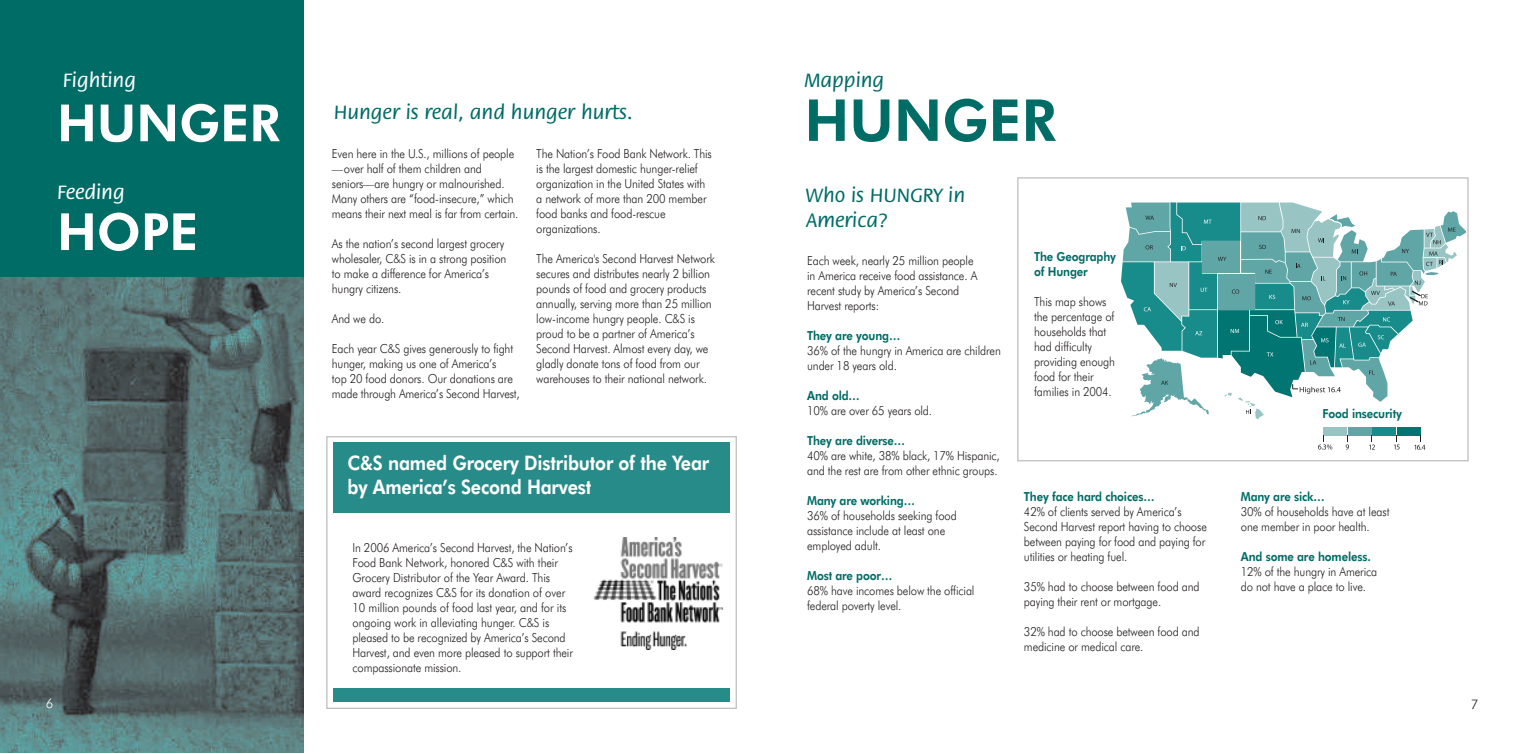
<style>
.page{position:relative;width:1530px;height:754px;background:#fff}
.page>*{position:absolute;margin:0;border:0;box-sizing:border-box;transform-origin:0 0}
.t1{font:800 57.88px "Futura BT";color:#006c66}
.t2{font:800 51.25px "Futura BT";color:#fff}
.t3{font:500 21.12px/25.4px "Flora";color:#006c66}
.t4{font:500 21.12px "Flora";color:#fff}
.t5{font:800 20px/24px "Futura BT";letter-spacing:-.01em;color:#fff;scale:.9 1}
.t6{font:300 13.25px "Futura BT";color:#fff}
.t7{font:300 13.25px "Futura BT";color:#231f20}
.t8{font:300 12.5px/15px "Futura BT";letter-spacing:-.01em;color:#231f20;scale:.9 1}
.t9{font:800 12.5px/15px "Futura BT";letter-spacing:-.01em;color:#006c66;scale:.9 1}
</style>
<div class="page">
<div style="left:326px;top:436px;width:411px;height:273px;border:1px solid #bcbdc0"></div>
<div style="left:0;top:0;width:304px;height:745px;background:#006c66"></div>
<img style="left:0;top:277px;width:304px;height:475px">
<img style="left:593px;top:537px;width:129px;height:112px">
<div style="left:333px;top:442px;width:397px;height:70px;background:#278c89"></div>
<div style="left:333px;top:687px;width:397px;height:14px;background:#278c89"></div>
<div style="left:1017px;top:177px;width:452px;height:284px;border:1px solid #bcbdc0"></div>
<svg style="left:1121px;top:202px;width:345px;height:217px"></svg>
<div style="left:1323px;top:427px;width:24px;height:8px;background:#99c4c4"></div>
<div style="left:1348px;top:427px;width:23px;height:8px;background:#60a6a6"></div>
<div style="left:1372px;top:427px;width:24px;height:8px;background:#188c8a"></div>
<div style="left:1397px;top:427px;width:24px;height:8px;background:#007571"></div>
<svg style="left:1318px;top:435px;width:14px;height:14px"></svg>
<svg style="left:1346px;top:435px;width:3px;height:14px"></svg>
<svg style="left:1369px;top:435px;width:6px;height:14px"></svg>
<svg style="left:1394px;top:435px;width:6px;height:14px"></svg>
<svg style="left:1414px;top:436px;width:11px;height:14px"></svg>
<h3 class="t4" style="left:63px;top:72px;width:75px">Fighting</h3>
<h2 class="t2" style="left:57px;top:102px;width:225px">HUNGER</h2>
<h3 class="t4" style="left:57px;top:183px;width:69px">Feeding</h3>
<h2 class="t2" style="left:57px;top:211px;width:143px">HOPE</h2>
<p class="t6" style="left:46px;top:697px;width:9px">6</p>
<h3 class="t3" style="left:334px;top:101px;width:301px">Hunger is real, and hunger hurts.</h3>
<p class="t8" style="left:332px;top:147px;width:209px">Even here in the U.S., millions of people —over half of them children and seniors—are hungry or malnourished.<br>Many others are “food-insecure,” which means their next meal is far from certain.</p>
<p class="t8" style="left:332px;top:237px;width:195px">As the nation’s second largest grocery wholesaler, C&amp;S is in a strong position to make a difference for America’s hungry citizens.</p>
<p class="t8" style="left:332px;top:312px;width:60px">And we do.</p>
<p class="t8" style="left:332px;top:342px;width:210px">Each year C&amp;S gives generously to fight hunger, making us one of America’s<br>top 20 food donors. Our donations are made through America’s Second Harvest,</p>
<p class="t8" style="left:536px;top:147px;width:197px">The Nation’s Food Bank Network. This is the largest domestic hunger-relief organization in the United States with a network of more than 200 member food banks and food-rescue organizations.</p>
<p class="t8" style="left:536px;top:252px;width:200px">The America's Second Harvest Network secures and distributes nearly 2 billion pounds of food and grocery products annually, serving more than 25 million low-income hungry people. C&amp;S is proud to be a partner of America’s Second Harvest. Almost every day, we gladly donate tons of food from our warehouses to their national network.</p>
<h3 class="t5" style="left:348px;top:452px;width:403px">C&amp;S named Grocery Distributor of the Year by America’s Second Harvest</h3>
<p class="t8" style="left:353px;top:541px;width:246px">In 2006 America’s Second Harvest, the Nation’s Food Bank Network, honored C&amp;S with their Grocery Distributor of the Year Award. This award recognizes C&amp;S for its donation of over 10 million pounds of food last year, and for its ongoing work in alleviating hunger. C&amp;S is pleased to be recognized by America’s Second Harvest, and even more pleased to support their compassionate mission.</p>
<h3 class="t3" style="left:804px;top:69px;width:81px">Mapping</h3>
<h1 class="t1" style="left:804px;top:97px;width:254px">HUNGER</h1>
<h3 class="t3" style="left:806px;top:184px;width:161px">Who is HUNGRY in<br>America?</h3>
<p class="t8" style="left:807px;top:254px;width:191px">Each week, nearly 25 million people in America receive food assistance. A recent study by America’s Second<br>Harvest reports:</p>
<p class="t9" style="left:807px;top:329px;width:105px">They are young…</p>
<p class="t8" style="left:807px;top:344px;width:217px">36% of the hungry in America are children under 18 years old.</p>
<p class="t9" style="left:807px;top:389px;width:60px">And old…</p>
<p class="t8" style="left:807px;top:404px;width:140px">10% are over 65 years old.</p>
<p class="t9" style="left:807px;top:434px;width:110px">They are diverse…</p>
<p class="t8" style="left:807px;top:449px;width:216px">40% are white, 38% black, 17% Hispanic, and the rest are from other ethnic groups.</p>
<p class="t9" style="left:807px;top:494px;width:121px">Many are working…</p>
<p class="t8" style="left:807px;top:509px;width:168px">36% of households seeking food assistance include at least one employed adult.</p>
<p class="t9" style="left:807px;top:569px;width:96px">Most are poor…</p>
<p class="t8" style="left:807px;top:584px;width:188px">68% have incomes below the official federal poverty level.</p>
<p class="t9" style="left:1034px;top:250px;width:92px">The Geography of Hunger</p>
<p class="t8" style="left:1034px;top:295px;width:91px">This map shows the percentage of households that had difficulty providing enough food for their families in 2004.</p>
<p class="t9" style="left:1024px;top:490px;width:147px">They face hard choices…</p>
<p class="t8" style="left:1024px;top:505px;width:205px">42% of clients served by America’s Second Harvest report having to choose between paying for food and paying for utilities or heating fuel.</p>
<p class="t8" style="left:1024px;top:580px;width:197px">35% had to choose between food and paying their rent or mortgage.</p>
<p class="t8" style="left:1024px;top:625px;width:197px">32% had to choose between food and medicine or medical care.</p>
<p class="t9" style="left:1322px;top:407px;width:90px">Food insecurity</p>
<p class="t9" style="left:1241px;top:490px;width:95px">Many are sick…</p>
<p class="t8" style="left:1241px;top:505px;width:167px">30% of households have at least one member in poor health.</p>
<p class="t9" style="left:1241px;top:550px;width:146px">And some are homeless.</p>
<p class="t8" style="left:1241px;top:565px;width:153px">12% of the hungry in America do not have a place to live.</p>
<p class="t7" style="left:1471px;top:699px;width:9px">7</p>
</div>
